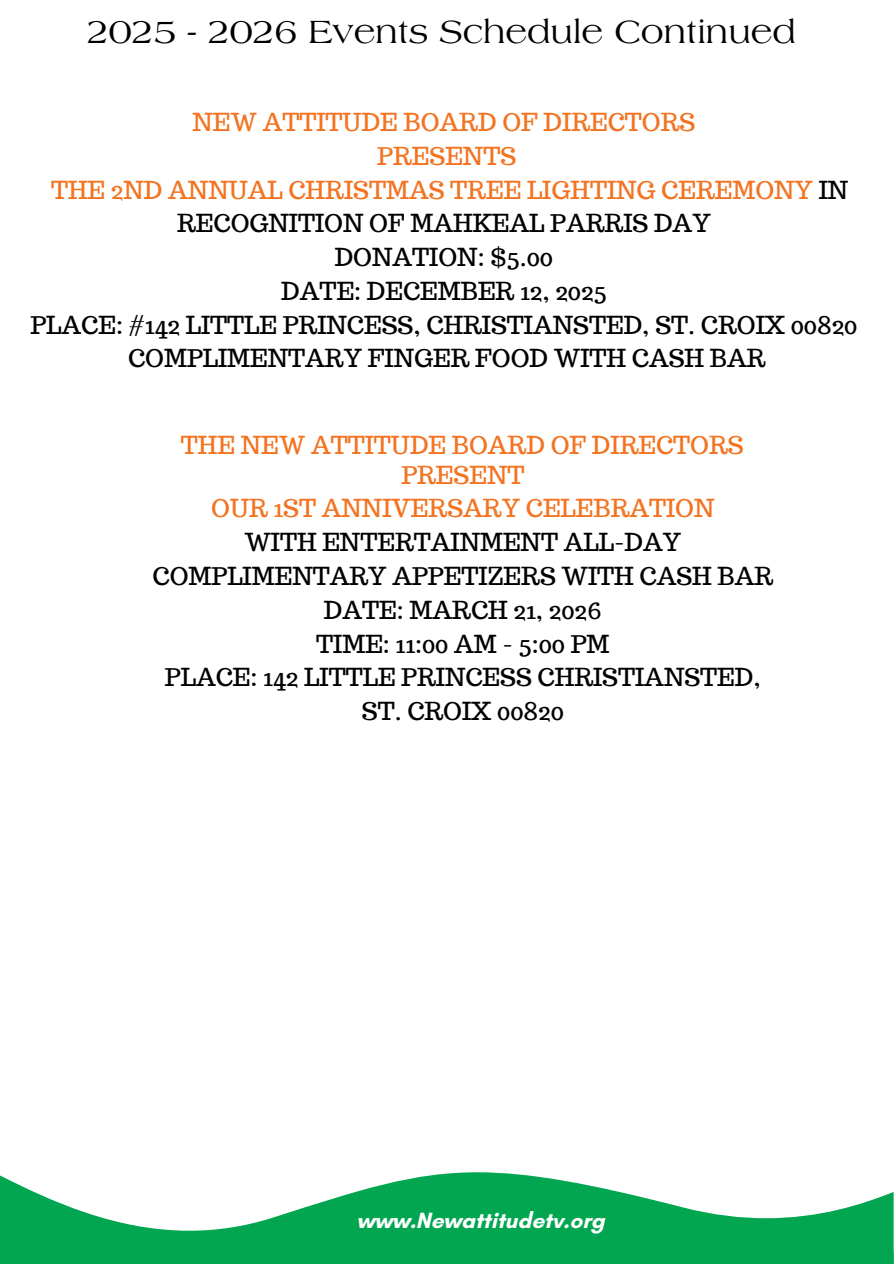
<style>
.page{position:relative;width:894px;height:1264px;background:#fff}
.page>*{position:absolute;margin:0;border:0;box-sizing:border-box;transform-origin:0 0}
.t1{font:34.5px "Laguna";color:#000}
.t2{font:24.3px/33.8px "Trocchi";color:#000;text-align:center}
.t3{font:24.3px "Trocchi";color:#f37321}
.t4{font:700 22.5px "Glacial Indifference";color:#fff}
.s1{color:#f37321}
</style>
<div class="page">
<svg style="left:0;top:1172px;width:547px;height:6px"></svg>
<svg style="left:0;top:1178px;width:893px;height:85px;fill:#02a650"></svg>
<svg style="left:0;top:1198px;width:584px;height:65px"></svg>
<h1 class="t1" style="left:87px;top:18px;width:709px">2025 - 2026 Events Schedule Continued</h1>
<h2 class="t2" style="left:30px;top:105px;width:828px"><span class="s1">NEW ATTITUDE BOARD OF DIRECTORS<br>PRESENTS<br>THE 2ND ANNUAL CHRISTMAS TREE LIGHTING CEREMONY</span> IN RECOGNITION OF MAHKEAL PARRIS DAY<br>DONATION: $5.00<br>DATE: DECEMBER 12, 2025<br>PLACE: #142 LITTLE PRINCESS, CHRISTIANSTED, ST. CROIX 00820<br>COMPLIMENTARY FINGER FOOD WITH CASH BAR</h2>
<h2 class="t3" style="left:181px;top:429px;width:564px">THE NEW ATTITUDE BOARD OF DIRECTORS</h2>
<h2 class="t2" style="left:152px;top:458px;width:622px"><span class="s1">PRESENT<br>OUR 1ST ANNIVERSARY CELEBRATION<br></span>WITH ENTERTAINMENT ALL-DAY<br>COMPLIMENTARY APPETIZERS WITH CASH BAR<br>DATE: MARCH 21, 2026<br>TIME: 11:00 AM - 5:00 PM<br>PLACE: 142 LITTLE PRINCESS CHRISTIANSTED,<br>ST. CROIX 00820</h2>
<p class="t4" style="left:356px;top:1206px;width:249px">www.Newattitudetv.org</p>
</div>
